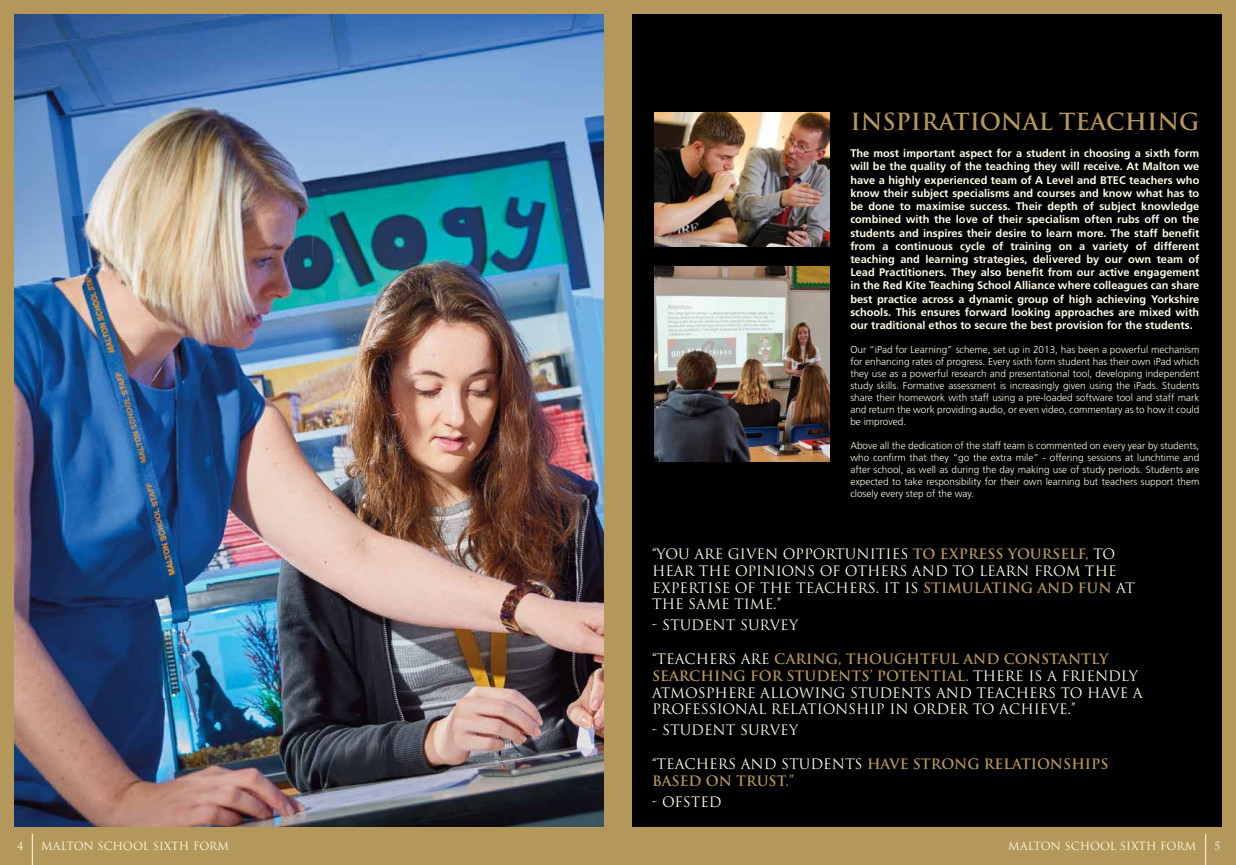
<style>
.page{position:relative;width:1236px;height:865px;background:#b4975a}
.page>*{position:absolute;margin:0;border:0;box-sizing:border-box;transform-origin:0 0}
.t1{font:700 23px "Trajan Pro";color:#b4975a}
.t2{font:14px/16.8px "Trajan Pro";color:#fffde5}
.t3{font:700 14px/16.8px "Trajan Pro";color:#b4975a}
.t4{font:700 11px/13.2px "Frutiger";color:#fffde5;text-align:justify}
.t5{font:11px "Trajan Pro";color:#fffde5}
.t6{font:300 10px/12px "Frutiger";color:#fffde5;text-align:justify}
.s1{font-weight:700;color:#b4975a}
.s2{font-weight:400;color:#fffde5}
</style>
<div class="page">
<img style="left:14px;top:14px;width:590px;height:813px">
<div style="left:632px;top:14px;width:590px;height:836px;background:#000"></div>
<div style="left:0;top:827px;width:1236px;height:38px;background:#b4975a"></div>
<img style="left:655px;top:266px;width:175px;height:196px">
<img style="left:655px;top:113px;width:175px;height:134px">
<hr style="left:1205px;top:833px;width:1px;height:32px;background:#fffde5">
<hr style="left:32px;top:833px;width:1px;height:32px;background:#fffde5">
<h1 class="t1" style="left:850px;top:107px;width:350px">INSPIRATIONAL TEACHING</h1>
<p class="t4" style="left:850px;top:147px;width:351px">The most important aspect for a student in choosing a sixth form will be the quality of the teaching they will receive. At Malton we have a highly experienced team of A Level and BTEC teachers who know their subject specialisms and courses and know what has to be done to maximise success. Their depth of subject knowledge combined with the love of their specialism often rubs off on the students and inspires their desire to learn more. The staff benefit from a continuous cycle of training on a variety of different teaching and learning strategies, delivered by our own team of Lead Practitioners. They also benefit from our active engagement in the Red Kite Teaching School Alliance where colleagues can share best practice across a dynamic group of high achieving Yorkshire schools. This ensures forward looking approaches are mixed with our traditional ethos to secure the best provision for the students.</p>
<p class="t6" style="left:850px;top:343px;width:351px">Our “iPad for Learning” scheme, set up in 2013, has been a powerful mechanism for enhancing rates of progress. Every sixth form student has their own iPad which they use as a powerful research and presentational tool, developing independent study skills. Formative assessment is increasingly given using the iPads. Students share their homework with staff using a pre-loaded software tool and staff mark and return the work providing audio, or even video, commentary as to how it could be improved.</p>
<p class="t6" style="left:850px;top:439px;width:350px">Above all the dedication of the staff team is commented on every year by students, who confirm that they “go the extra mile” - offering sessions at lunchtime and after school, as well as during the day making use of study periods. Students are expected to take responsibility for their own learning but teachers support them closely every step of the way.</p>
<p class="t2" style="left:652px;top:545px;width:484px">“YOU ARE GIVEN OPPORTUNITIES <span class="s1">TO EXPRESS YOURSELF,</span> TO HEAR THE OPINIONS OF OTHERS AND TO LEARN FROM THE EXPERTISE OF THE TEACHERS. IT IS <span class="s1">STIMULATING AND FUN</span> AT THE SAME TIME.”</p>
<p class="t2" style="left:652px;top:617px;width:148px">- STUDENT SURVEY</p>
<p class="t2" style="left:652px;top:650px;width:492px">“TEACHERS ARE <span class="s1">CARING, THOUGHTFUL AND CONSTANTLY SEARCHING FOR STUDENTS’ POTENTIAL.</span> THERE IS A FRIENDLY ATMOSPHERE ALLOWING STUDENTS AND TEACHERS TO HAVE A PROFESSIONAL RELATIONSHIP IN ORDER TO ACHIEVE.”</p>
<p class="t2" style="left:652px;top:722px;width:148px">- STUDENT SURVEY</p>
<p class="t3" style="left:652px;top:755px;width:458px"><span class="s2">“TEACHERS AND STUDENTS</span> HAVE STRONG RELATIONSHIPS<br>BASED ON TRUST.”</p>
<p class="t2" style="left:652px;top:793px;width:71px">- OFSTED</p>
<p class="t5" style="left:17px;top:838px;width:8px">4</p>
<p class="t5" style="left:41px;top:838px;width:189px">MALTON SCHOOL SIXTH FORM</p>
<p class="t5" style="left:1008px;top:838px;width:189px">MALTON SCHOOL SIXTH FORM</p>
<p class="t5" style="left:1214px;top:838px;width:8px">5</p>
</div>
